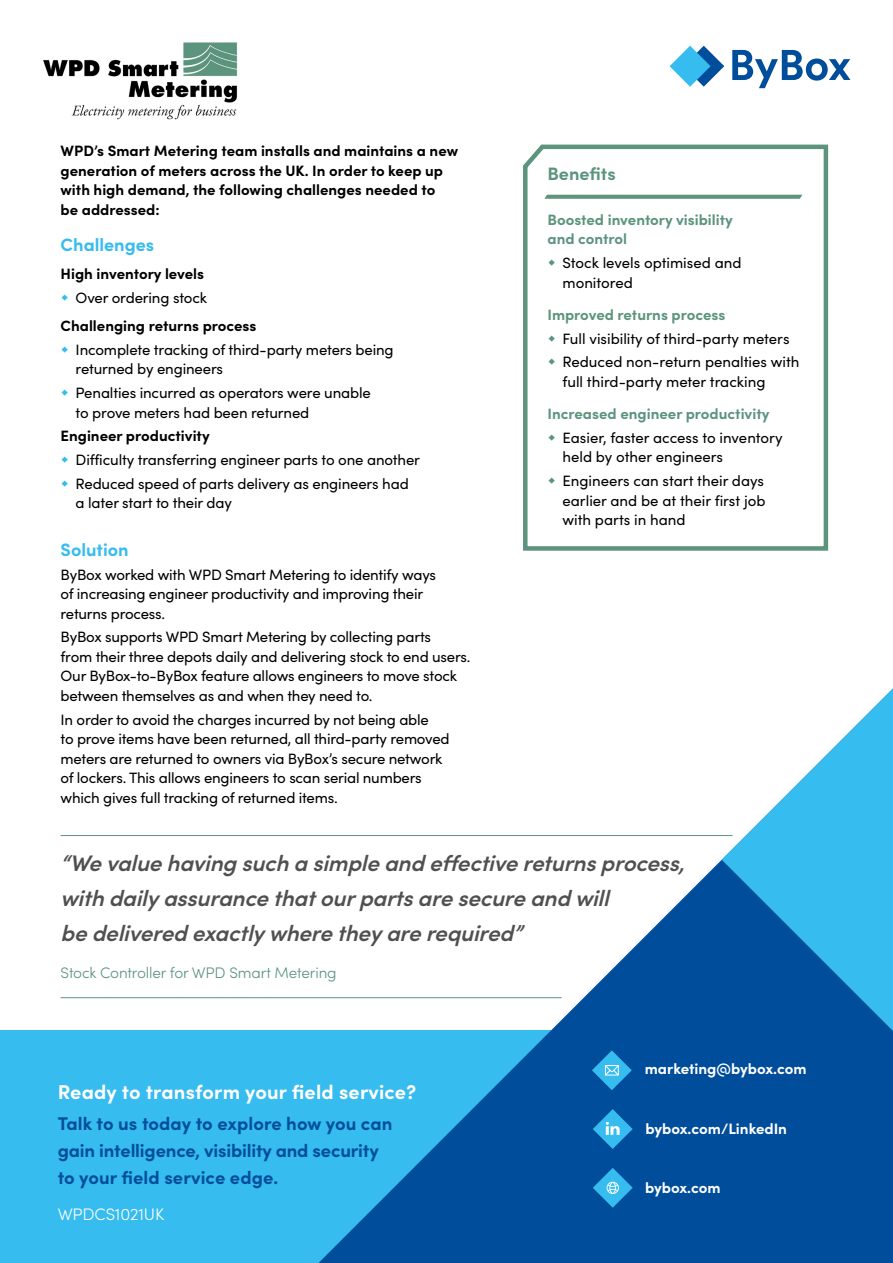
<style>
.page{position:relative;width:893px;height:1263px;background:#fff}
.page>*{position:absolute;margin:0;border:0;box-sizing:border-box;transform-origin:0 0}
.t1{font:italic 600 22.5px/34.8px "Sofia Pro";color:#505050}
.t2{font:700 19.95px "Sofia Pro";letter-spacing:.01em;color:#fff}
.t3{font:700 18.3px/27px "Sofia Pro";letter-spacing:-.005em;color:#004e9b}
.t4{font:700 18px "Sofia Pro";color:#36bcee}
.t5{font:700 18px "Sofia Pro";color:#5c947d}
.t6{font:300 16.65px "Sofia Pro";letter-spacing:-.01em;color:#fff}
.t7{font:300 15.3px "Sofia Pro";letter-spacing:-.01em;color:#5c947d}
.t8{font:700 15.15px "Sofia Pro";color:#fff}
.t9{font:15px/19.5px "Sofia Pro";letter-spacing:-.015em;color:#000}
.t10{font:700 15px/19.5px "Sofia Pro";color:#000}
.t11{font:700 15px/19.5px "Sofia Pro";color:#5c947d}
</style>
<div class="page">
<div style="left:0;top:1030px;width:893px;height:233px;background:#36bcee"></div>
<svg style="left:318px;top:688px;width:575px;height:575px"></svg>
<svg style="left:732px;top:50px;width:118px;height:38px"></svg>
<svg style="left:670px;top:46px;width:54px;height:41px"></svg>
<svg style="left:592px;top:1050px;width:40px;height:40px"></svg>
<svg style="left:593px;top:1109px;width:40px;height:40px"></svg>
<svg style="left:593px;top:1168px;width:40px;height:40px"></svg>
<hr style="left:61px;top:835px;width:672px;height:1px;background:#5c947d">
<hr style="left:61px;top:997px;width:501px;height:1px;background:#5c947d">
<svg style="left:722px;top:689px;width:171px;height:346px;fill:#36bcee"></svg>
<svg style="left:523px;top:144px;width:306px;height:407px"></svg>
<svg style="left:544px;top:195px;width:259px;height:4px"></svg>
<img style="left:43px;top:42px;width:195px;height:77px">
<svg style="left:549px;top:260px;width:6px;height:6px"></svg>
<svg style="left:549px;top:335px;width:6px;height:6px"></svg>
<svg style="left:549px;top:359px;width:6px;height:6px"></svg>
<svg style="left:549px;top:434px;width:6px;height:7px"></svg>
<svg style="left:549px;top:477px;width:6px;height:7px"></svg>
<p class="t10" style="left:61px;top:140px;width:399px">WPD’s Smart Metering team installs and maintains a new generation of meters across the UK. In order to keep up with high demand, the following challenges needed to<br>be addressed:</p>
<p class="t4" style="left:61px;top:231px;width:95px">Challenges</p>
<p class="t10" style="left:61px;top:263px;width:145px">High inventory levels</p>
<p class="t9" style="left:76px;top:287px;width:133px">Over ordering stock</p>
<p class="t10" style="left:61px;top:315px;width:197px">Challenging returns process</p>
<p class="t9" style="left:76px;top:339px;width:320px">Incomplete tracking of third-party meters being returned by engineers</p>
<p class="t9" style="left:76px;top:382px;width:297px">Penalties incurred as operators were unable to prove meters had been returned</p>
<p class="t10" style="left:61px;top:425px;width:151px">Engineer productivity</p>
<p class="t9" style="left:76px;top:447px;width:346px;line-height:23.7px">Difficulty transferring engineer parts to one another<br>Reduced speed of parts delivery as engineers had</p>
<p class="t9" style="left:76px;top:493px;width:158px">a later start to their day</p>
<p class="t4" style="left:61px;top:536px;width:70px">Solution</p>
<p class="t9" style="left:61px;top:564px;width:377px">ByBox worked with WPD Smart Metering to identify ways of increasing engineer productivity and improving their returns process.</p>
<p class="t9" style="left:61px;top:627px;width:411px">ByBox supports WPD Smart Metering by collecting parts<br>from their three depots daily and delivering stock to end users.<br>Our ByBox-to-ByBox feature allows engineers to move stock between themselves as and when they need to.</p>
<p class="t9" style="left:61px;top:709px;width:391px">In order to avoid the charges incurred by not being able<br>to prove items have been returned, all third-party removed meters are returned to owners via ByBox’s secure network of lockers. This allows engineers to scan serial numbers which gives full tracking of returned items.</p>
<p class="t5" style="left:547px;top:159px;width:70px">Benefits</p>
<p class="t11" style="left:547px;top:209px;width:187px">Boosted inventory visibility and control</p>
<p class="t9" style="left:562px;top:252px;width:181px">Stock levels optimised and monitored</p>
<p class="t11" style="left:547px;top:304px;width:179px">Improved returns process</p>
<p class="t9" style="left:562px;top:326px;width:239px;line-height:23.7px">Full visibility of third-party meters<br>Reduced non-return penalties with</p>
<p class="t9" style="left:562px;top:371px;width:205px">full third-party meter tracking</p>
<p class="t11" style="left:547px;top:403px;width:223px">Increased engineer productivity</p>
<p class="t9" style="left:562px;top:427px;width:222px">Easier, faster access to inventory held by other engineers</p>
<p class="t9" style="left:562px;top:470px;width:205px;text-align:justify">Engineers can start their days earlier and be at their first job with parts in hand</p>
<h1 class="t1" style="left:61px;top:844px;width:633px">“Wevaluehavingsuchasimpleandeffectivereturnsprocess, withdailyassurancethatourpartsaresecureandwill bedeliveredexactlywheretheyarerequired”</h1>
<p class="t7" style="left:61px;top:961px;width:278px">Stock Controller for WPD Smart Metering</p>
<h2 class="t2" style="left:58px;top:1076px;width:360px">Ready to transform your field service?</h2>
<p class="t3" style="left:58px;top:1109px;width:336px">Talk to us today to explore how you can gain intelligence, visibility and security to your field service edge.</p>
<p class="t6" style="left:58px;top:1202px;width:108px">WPDCS1021UK</p>
<p class="t8" style="left:645px;top:1057px;width:163px">marketing@bybox.com</p>
<p class="t8" style="left:645px;top:1117px;width:143px">bybox.com/LinkedIn</p>
<p class="t8" style="left:645px;top:1176px;width:77px">bybox.com</p>
</div>
